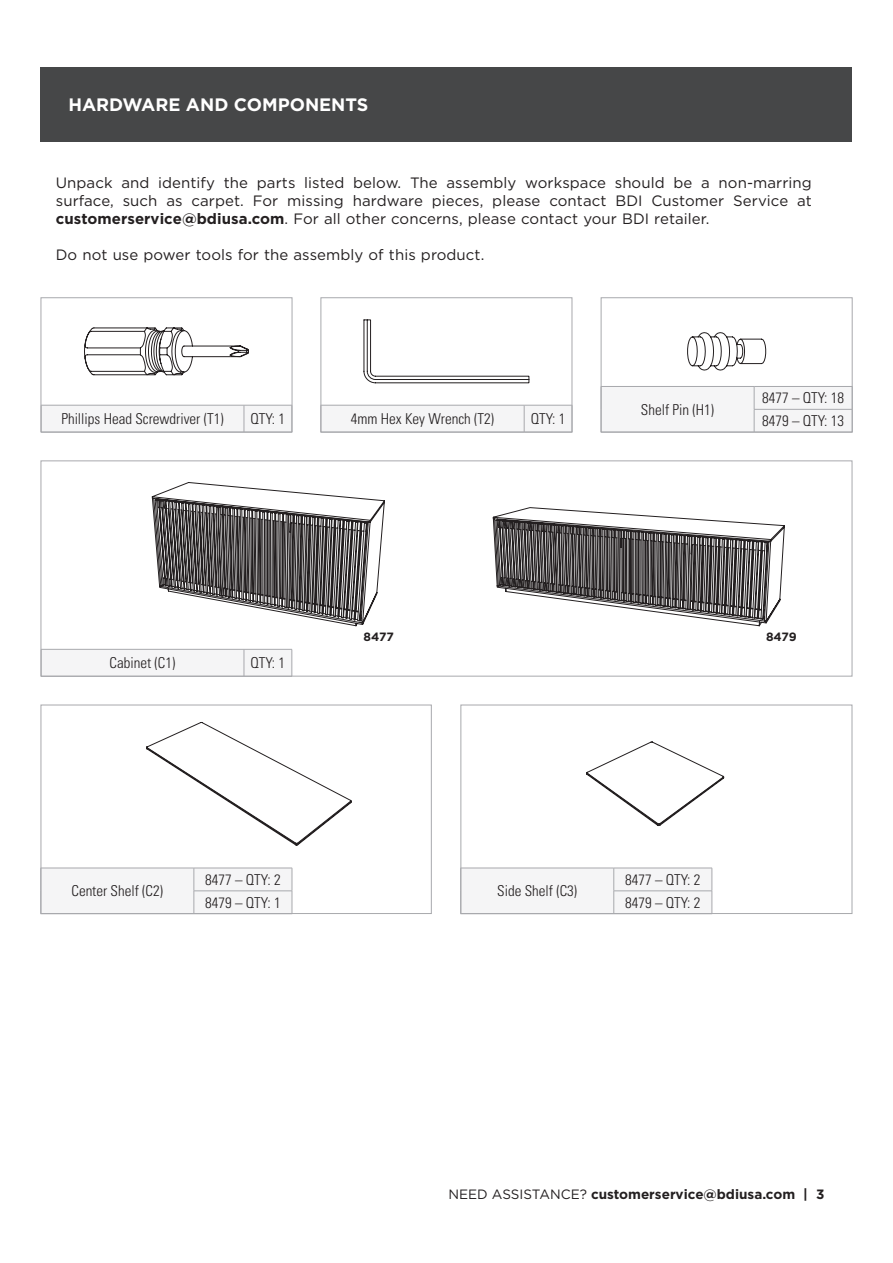
<style>
.page{position:relative;width:893px;height:1263px;background:#fff}
.page>*{position:absolute;margin:0;border:0;box-sizing:border-box;transform-origin:0 0}
.t1{font:700 18px "Gotham";color:#fff}
.t2{font:15px/18px "Gotham";letter-spacing:.005em;color:#231f20;text-align:justify}
.t3{font:300 condensed 15px "Univers LT Pro";color:#231f20}
.t4{font:700 13.5px "Gotham";color:#231f20}
.t5{font:700 12px "Gotham";letter-spacing:-.005em;color:#231f20}
.s1{font-weight:700}
.s2{font-weight:400}
</style>
<div class="page">
<div style="left:43px;top:868px;width:250px;height:44px;background:#f5f5f6"></div>
<hr style="left:194px;top:890px;width:98px;height:1px;background:#a8a9ad">
<div style="left:43px;top:405px;width:250px;height:27px;background:#f5f5f6"></div>
<hr style="left:41px;top:432px;width:203px;height:1px;background:#a8a9ad">
<hr style="left:244px;top:432px;width:48px;height:1px;background:#a8a9ad">
<div style="left:43px;top:649px;width:250px;height:25px;background:#f5f5f6"></div>
<hr style="left:41px;top:676px;width:203px;height:1px;background:#a8a9ad">
<hr style="left:244px;top:676px;width:48px;height:1px;background:#a8a9ad">
<div style="left:322px;top:405px;width:251px;height:27px;background:#f5f5f6"></div>
<hr style="left:321px;top:432px;width:203px;height:1px;background:#a8a9ad">
<hr style="left:524px;top:432px;width:48px;height:1px;background:#a8a9ad">
<div style="left:462px;top:868px;width:251px;height:44px;background:#f5f5f6"></div>
<hr style="left:614px;top:890px;width:98px;height:1px;background:#a8a9ad">
<div style="left:603px;top:386px;width:250px;height:46px;background:#f5f5f6"></div>
<hr style="left:601px;top:432px;width:153px;height:1px;background:#a8a9ad">
<hr style="left:754px;top:409px;width:98px;height:1px;background:#a8a9ad">
<hr style="left:754px;top:432px;width:98px;height:1px;background:#a8a9ad">
<div style="left:40px;top:68px;width:812px;height:74px;background:#464748"></div>
<div style="left:41px;top:297px;width:251px;height:135px;border:1px solid #a8a9ad"></div>
<div style="left:41px;top:460px;width:811px;height:216px;border:1px solid #a8a9ad"></div>
<div style="left:41px;top:705px;width:391px;height:209px;border:1px solid #a8a9ad"></div>
<div style="left:320px;top:297px;width:252px;height:135px;border:1px solid #a8a9ad"></div>
<div style="left:601px;top:297px;width:251px;height:135px;border:1px solid #a8a9ad"></div>
<div style="left:460px;top:705px;width:392px;height:209px;border:1px solid #a8a9ad"></div>
<svg style="left:84px;top:327px;width:165px;height:49px"></svg>
<svg style="left:363px;top:319px;width:167px;height:65px"></svg>
<svg style="left:687px;top:332px;width:79px;height:39px"></svg>
<svg style="left:152px;top:482px;width:233px;height:144px"></svg>
<svg style="left:492px;top:507px;width:293px;height:119px"></svg>
<svg style="left:586px;top:741px;width:139px;height:85px"></svg>
<svg style="left:146px;top:722px;width:206px;height:124px"></svg>
<p class="t1" style="left:68px;top:95px;width:302px">HARDWARE AND COMPONENTS</p>
<p class="t1" style="left:81px;top:95px;width:302px">HARDWARE AND COMPONENTS</p>
<p class="t2" style="left:56px;top:173px;width:757px">Unpack and identify the parts listed below. The assembly workspace should be a non-marring surface, such as carpet. For missing hardware pieces, please contact BDI Customer Service at <span class="s1">customerservice@bdiusa.com</span>. For all other concerns, please contact your BDI retailer.</p>
<p class="t2" style="left:56px;top:245px;width:430px">Do not use power tools for the assembly of this product.</p>
<p class="t3" style="left:61px;top:409px;width:164px">Phillips Head Screwdriver (T1)</p>
<p class="t3" style="left:251px;top:409px;width:36px">QTY: 1</p>
<p class="t3" style="left:351px;top:409px;width:145px">4mm Hex Key Wrench (T2)</p>
<p class="t3" style="left:531px;top:409px;width:36px">QTY: 1</p>
<p class="t3" style="left:641px;top:399px;width:75px">Shelf Pin (H1)</p>
<p class="t3" style="left:762px;top:388px;width:84px">8477 – QTY: 18</p>
<p class="t3" style="left:762px;top:411px;width:84px">8479 – QTY: 13</p>
<p class="t3" style="left:110px;top:653px;width:67px">Cabinet (C1)</p>
<p class="t3" style="left:251px;top:653px;width:36px">QTY: 1</p>
<p class="t3" style="left:72px;top:881px;width:93px">Center Shelf (C2)</p>
<p class="t3" style="left:205px;top:869px;width:77px">8477 – QTY: 2</p>
<p class="t3" style="left:205px;top:892px;width:77px">8479 – QTY: 1</p>
<p class="t5" style="left:364px;top:629px;width:32px">8477</p>
<p class="t5" style="left:766px;top:629px;width:32px">8479</p>
<p class="t3" style="left:497px;top:881px;width:81px">Side Shelf (C3)</p>
<p class="t3" style="left:625px;top:869px;width:77px">8477 – QTY: 2</p>
<p class="t3" style="left:625px;top:892px;width:77px">8479 – QTY: 2</p>
<p class="t4" style="left:449px;top:1186px;width:377px"><span class="s2">NEED ASSISTANCE?</span> customerservice@bdiusa.com | 3</p>
</div>
